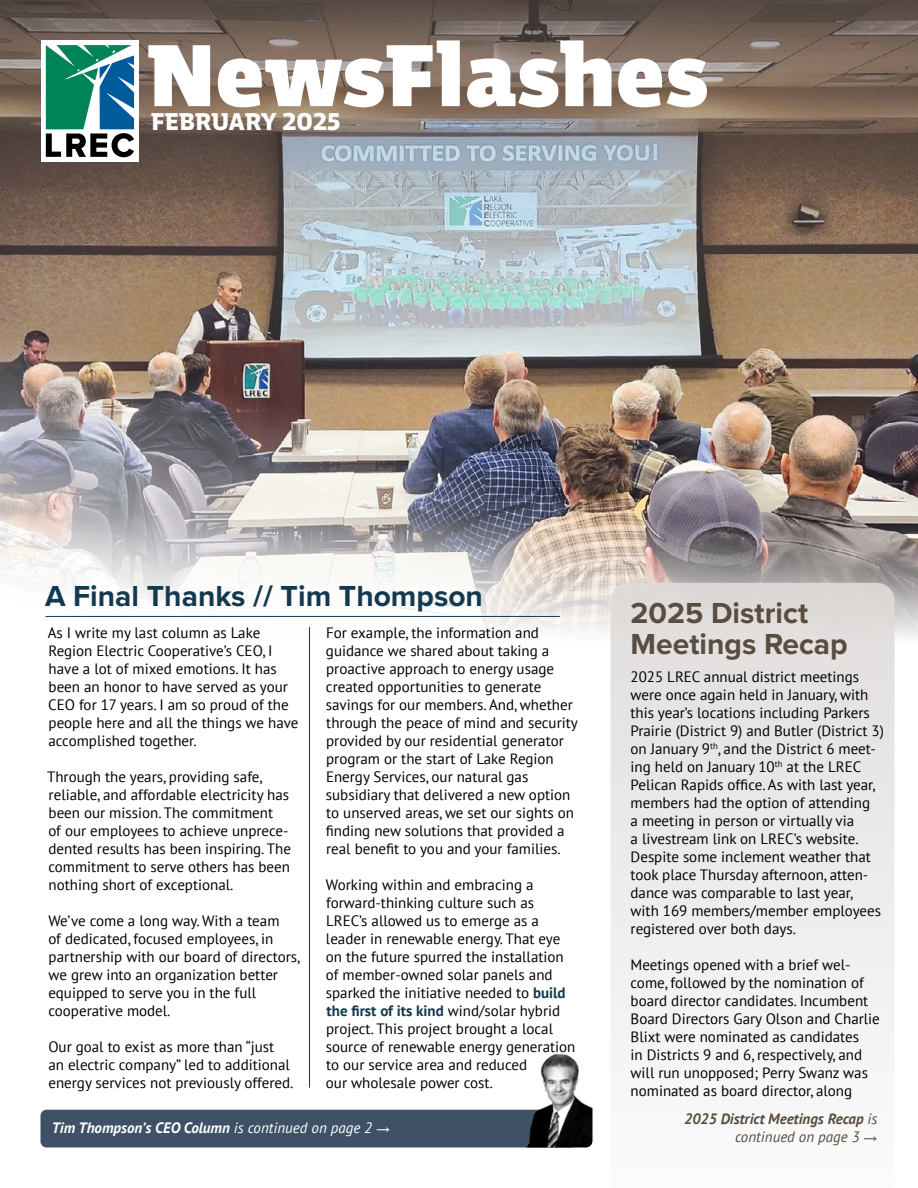
<style>
.page{position:relative;width:918px;height:1188px;background:#fff}
.page>*{position:absolute;margin:0;border:0;box-sizing:border-box;transform-origin:0 0}
.t1{font:90px "Enra Semi Var Roman";color:#fff}
.t2{font:700 30px "Proxima Nova";color:#123950}
.t3{font:700 30px/31.5px "Proxima Nova";color:#594d42}
.t4{font:24.9px "Enra Semi Var Roman";color:#fff}
.t5{font:15px/18px "PT Sans";color:#000}
.t6{font:italic 700 15px/18px "PT Sans";color:#594d42;text-align:right}
.t7{font:italic 700 15px "PT Sans";color:#fff}
.s1{font-weight:700;color:#123950}
.s2{font-weight:400}
.s3{font-family:"Impact";font-weight:400;font-style:normal;font-size:13.5px}
</style>
<div class="page">
<img style="left:0;top:0;width:918px;height:638px">
<svg style="left:610px;top:583px;width:285px;height:478px;fill:#ebe9e8"></svg>
<div style="left:40px;top:1110px;width:475px;height:38px;background:#3e5166"></div>
<img style="left:515px;top:1053px;width:77px;height:95px">
<hr style="left:45px;top:616px;width:515px;height:1px;background:#123950">
<hr style="left:309px;top:627px;width:1px;height:461px;background:#123950">
<div style="left:41px;top:40px;width:98px;height:122px;background:#fff"></div>
<svg style="left:46px;top:45px;width:88px;height:112px"></svg>
<h1 class="t1" style="left:148px;top:8px;width:563px">NewsFlashes</h1>
<h3 class="t4" style="left:151px;top:103px;width:191px">FEBRUARY 2025</h3>
<h2 class="t2" style="left:45px;top:579px;width:439px">A Final Thanks // Tim Thompson</h2>
<p class="t5" style="left:326px;top:623px;width:254px">For example, the information and guidance we shared about taking a proactive approach to energy usage created opportunities to generate savings for our members. And, whether through the peace of mind and security provided by our residential generator program or the start of Lake Region Energy Services, our natural gas subsidiary that delivered a new option to unserved areas, we set our sights on finding new solutions that provided a real benefit to you and your families.</p>
<p class="t5" style="left:326px;top:875px;width:251px">Working within and embracing a forward-thinking culture such as LREC’s allowed us to emerge as a leader in renewable energy. That eye on the future spurred the installation of member-owned solar panels and sparked the initiative needed to <span class="s1">build the first of its kind</span> wind/solar hybrid project. This project brought a local source of renewable energy generation to our service area and reduced<br>our wholesale power cost.</p>
<p class="t5" style="left:48px;top:623px;width:252px">As I write my last column as Lake Region Electric Cooperative’s CEO, I have a lot of mixed emotions. It has been an honor to have served as your CEO for 17 years. I am so proud of the people here and all the things we have accomplished together.</p>
<p class="t5" style="left:47px;top:767px;width:245px">Through the years, providing safe, reliable, and affordable electricity has been our mission. The commitment<br>of our employees to achieve unprece&shy;dented results has been inspiring. The commitment to serve others has been nothing short of exceptional.</p>
<p class="t5" style="left:48px;top:911px;width:253px">We’ve come a long way. With a team<br>of dedicated, focused employees, in partnership with our board of directors, we grew into an organization better equipped to serve you in the full cooperative model.</p>
<p class="t5" style="left:48px;top:1037px;width:247px">Our goal to exist as more than “just an electric company” led to additional energy services not previously offered.</p>
<p class="t7" style="left:52px;top:1118px;width:340px">Tim Thompson’s CEO Column <span class="s2">is continued on page 2</span> <span class="s3">→</span></p>
<h2 class="t3" style="left:631px;top:598px;width:219px">2025 District<br>Meetings Recap</h2>
<p class="t5" style="left:631px;top:668px;width:255px">2025 LREC annual district meetings were once again held in January, with this year’s locations including Parkers Prairie (District 9) and Butler (District 3) on January 9<sup>th</sup>, and the District 6 meet&shy;ing held on January 10<sup>th</sup> at the LREC Pelican Rapids office. As with last year, members had the option of attending<br>a meeting in person or virtually via<br>a livestream link on LREC’s website.<br>Despite some inclement weather that took place Thursday afternoon, atten&shy;dance was comparable to last year, with 169 members/member employees registered over both days.</p>
<p class="t5" style="left:631px;top:956px;width:251px">Meetings opened with a brief wel&shy;come, followed by the nomination of board director candidates. Incumbent Board Directors Gary Olson and Charlie Blixt were nominated as candidates<br>in Districts 9 and 6, respectively, and will run unopposed; Perry Swanz was nominated as board director, along</p>
<p class="t6" style="left:684px;top:1109px;width:195px">2025 District Meetings Recap <span class="s2">is continued on page 3</span> <span class="s3">→</span></p>
</div>
